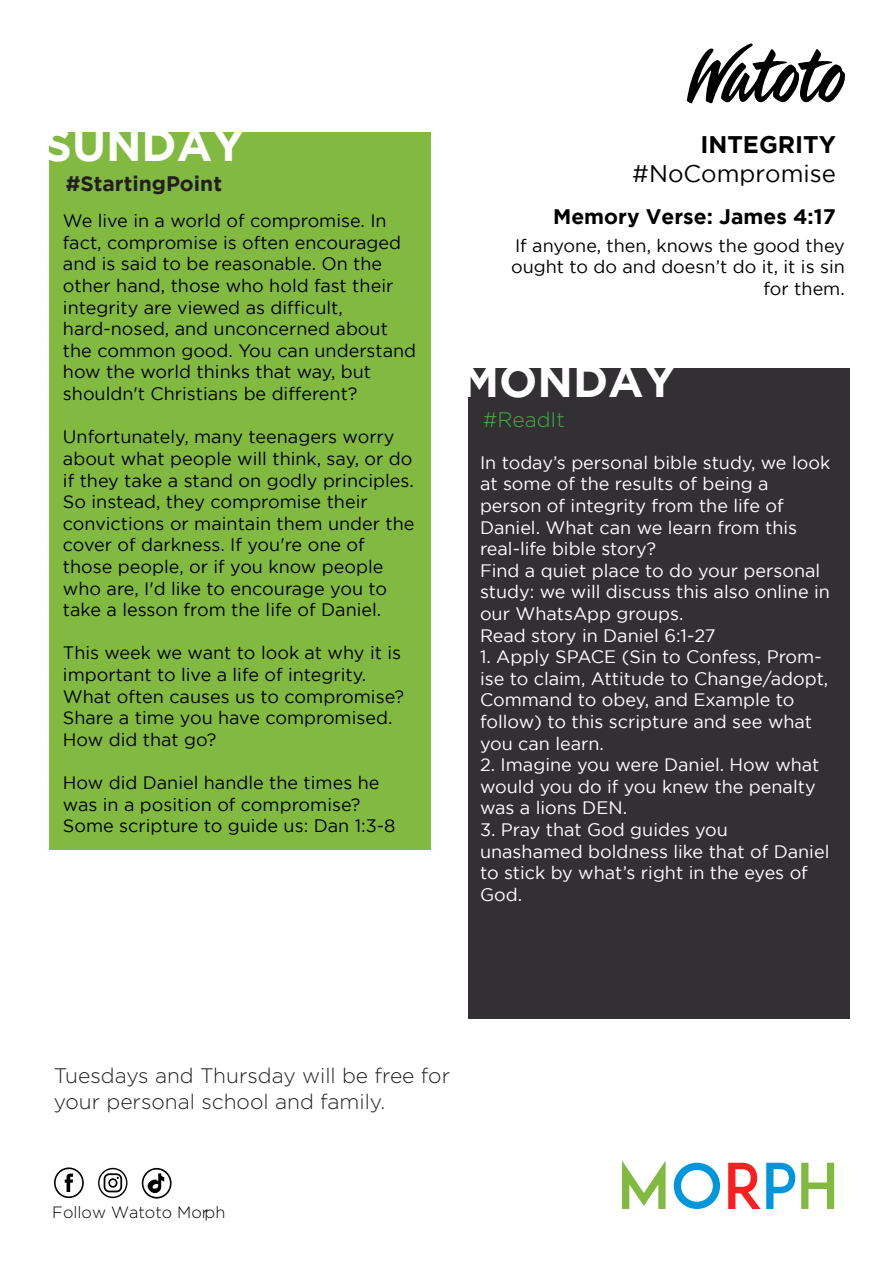
<style>
.page{position:relative;width:893px;height:1263px;background:#fff}
.page>*{position:absolute;margin:0;border:0;box-sizing:border-box;transform-origin:0 0}
.t1{font:62.4px "ADAM.CGPRO";color:#82ba41}
.t2{font:700 45px "Gotham";color:#fff}
.t3{font:24px "Gotham";color:#000}
.t4{font:700 24px "Gotham";color:#000}
.t5{font:300 21px/25.2px "Gotham";color:#231f20}
.t6{font:700 21px "Gotham";color:#000}
.t7{font:700 21px "Gotham";color:#231f20}
.t8{font:300 21px "Gotham";color:#41ad49}
.t9{font:18px/21.6px "Gotham";color:#000}
.t10{font:18px/21.6px "Gotham";color:#fff}
.t11{font:300 16.35px "Gotham";color:#000}
.s1{color:#0096db}
.s2{color:#f91f20}
</style>
<div class="page">
<svg style="left:687px;top:43px;width:158px;height:61px"></svg>
<svg style="left:54px;top:1167px;width:30px;height:31px"></svg>
<svg style="left:98px;top:1168px;width:29px;height:30px"></svg>
<svg style="left:142px;top:1168px;width:30px;height:30px"></svg>
<div style="left:49px;top:132px;width:382px;height:717px;background:#82ba41"></div>
<div style="left:468px;top:368px;width:382px;height:651px;background:#333033"></div>
<h2 class="t2" style="left:43px;top:119px;width:203px">SUNDAY</h2>
<p class="t7" style="left:66px;top:171px;width:158px">#StartingPoint</p>
<p class="t9" style="left:63px;top:210px;width:355px">We live in a world of compromise. In fact, compromise is often encouraged and is said to be reasonable. On the other hand, those who hold fast their integrity are viewed as difficult, hard-nosed, and unconcerned about the common good. You can understand how the world thinks that way, but shouldn't Christians be different?</p>
<p class="t9" style="left:63px;top:426px;width:353px">Unfortunately, many teenagers worry about what people will think, say, or do if they take a stand on godly principles.<br>So instead, they compromise their convictions or maintain them under the cover of darkness. If you're one of those people, or if you know people who are, I'd like to encourage you to take a lesson from the life of Daniel.</p>
<p class="t9" style="left:63px;top:642px;width:343px">This week we want to look at why it is important to live a life of integrity.<br>What often causes us to compromise?<br>Share a time you have compromised.<br>How did that go?</p>
<p class="t9" style="left:63px;top:771px;width:334px">How did Daniel handle the times he was in a position of compromise?<br>Some scripture to guide us: Dan 1:3-8</p>
<h3 class="t4" style="left:700px;top:130px;width:137px">INTEGRITY</h3>
<h3 class="t3" style="left:632px;top:160px;width:205px">#NoCompromise</h3>
<p class="t6" style="left:553px;top:204px;width:284px">Memory Verse: James 4:17</p>
<p class="t9" style="left:511px;top:234px;width:335px;text-align:right">If anyone, then, knows the good they ought to do and doesn’t do it, it is sin for them.</p>
<h2 class="t2" style="left:460px;top:355px;width:217px">MONDAY</h2>
<p class="t8" style="left:483px;top:406px;width:84px">#ReadIt</p>
<p class="t10" style="left:480px;top:451px;width:352px">In today’s personal bible study, we look at some of the results of being a person of integrity from the life of<br>Daniel. What can we learn from this real-life bible story?<br>Find a quiet place to do your personal study: we will discuss this also online in our WhatsApp groups.<br>Read story in Daniel 6:1-27</p>
<p class="t10" style="left:480px;top:646px;width:350px">1. Apply SPACE (Sin to Confess, Prom&shy;ise to claim, Attitude to Change/adopt,<br>Command to obey, and Example to follow) to this scripture and see what you can learn.</p>
<p class="t10" style="left:480px;top:754px;width:341px">2. Imagine you were Daniel. How what would you do if you knew the penalty was a lions DEN.</p>
<p class="t10" style="left:480px;top:819px;width:351px">3. Pray that God guides you unashamed boldness like that of Daniel to stick by what’s right in the eyes of<br>God.</p>
<p class="t5" style="left:54px;top:1063px;width:398px">Tuesdays and Thursday will be free for your personal school and family.</p>
<p class="t11" style="left:52px;top:1202px;width:175px">Follow Watoto Morph</p>
<h1 class="t1" style="left:617px;top:1148px;width:223px">M<span class="s1">O</span><span class="s2">R</span><span class="s1">P</span>H</h1>
</div>
